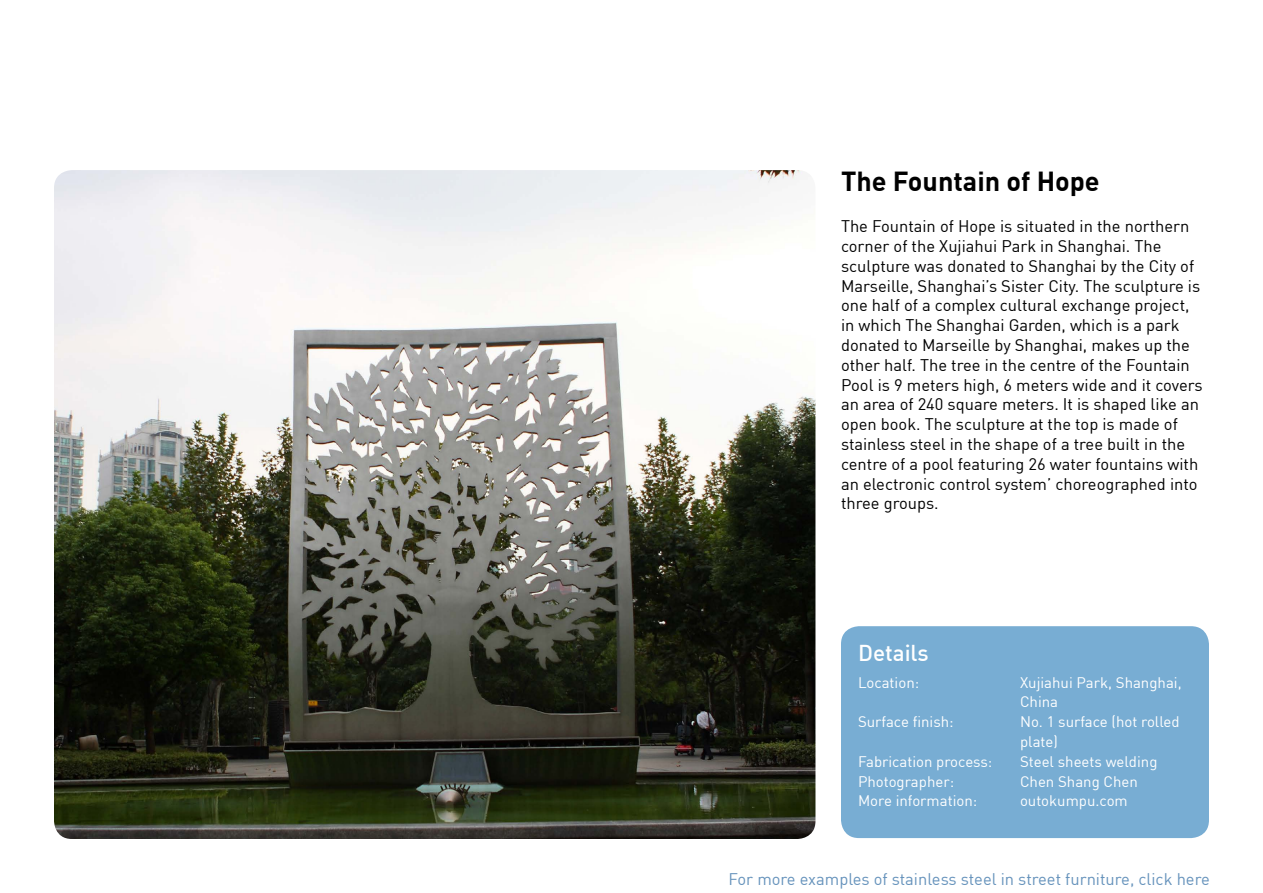
<style>
.page{position:relative;width:1263px;height:893px;background:#fff}
.page>*{position:absolute;margin:0;border:0;box-sizing:border-box;transform-origin:0 0}
._02_Header_1{font:700 27px "DIN";color:#000}
._02_Header_blue_boxe{font:22.5px "DIN Medium Alternate";color:#fff}
._03_Body_text{font:16.5px/19.8px "DIN";color:#000}
.t1{font:16.5px "DIN";color:#6693bc}
._03_Body_text_blue_b{font:15px/19.8px "DIN";color:#fff}
</style>
<div class="page">
<div style="left:841px;top:626px;width:368px;height:212px;background:#78add3;border-radius:18px"></div>
<img style="left:54px;top:170px;width:761px;height:669px">
<p class="_02_Header_1" style="left:841px;top:164px;width:260px">The Fountain of Hope</p>
<p class="_03_Body_text" style="left:841px;top:216px;width:363px">The Fountain of Hope is situated in the northern corner of the Xujiahui Park in Shanghai. The sculpture was donated to Shanghai by the City of Marseille, Shanghai’s Sister City. The sculpture is one half of a complex cultural exchange project, in which The Shanghai Garden, which is a park donated to Marseille by Shanghai, makes up the other half. The tree in the centre of the Fountain Pool is 9 meters high, 6 meters wide and it covers an area of 240 square meters. It is shaped like an open book. The sculpture at the top is made of stainless steel in the shape of a tree built in the centre of a pool featuring 26 water fountains with an electronic control system’ choreographed into three groups.</p>
<p class="_02_Header_blue_boxe" style="left:858px;top:638px;width:72px">Details</p>
<p class="_03_Body_text_blue_b" style="left:858px;top:672px;width:63px">Location:</p>
<p class="_03_Body_text_blue_b" style="left:1020px;top:672px;width:163px">Xujiahui Park, Shanghai,<br>China</p>
<p class="_03_Body_text_blue_b" style="left:858px;top:712px;width:97px">Surface finish:</p>
<p class="_03_Body_text_blue_b" style="left:1020px;top:712px;width:161px">No. 1 surface (hot rolled plate)</p>
<p class="_03_Body_text_blue_b" style="left:858px;top:751px;width:136px">Fabrication process:</p>
<p class="_03_Body_text_blue_b" style="left:1020px;top:751px;width:139px">Steel sheets welding</p>
<p class="_03_Body_text_blue_b" style="left:858px;top:771px;width:98px">Photographer:</p>
<p class="_03_Body_text_blue_b" style="left:1020px;top:771px;width:119px">Chen Shang Chen</p>
<p class="_03_Body_text_blue_b" style="left:858px;top:791px;width:121px">More information:</p>
<p class="_03_Body_text_blue_b" style="left:1020px;top:791px;width:109px">outokumpu.com</p>
<p class="t1" style="left:729px;top:868px;width:483px">For more examples of stainless steel in street furniture, click here</p>
</div>
